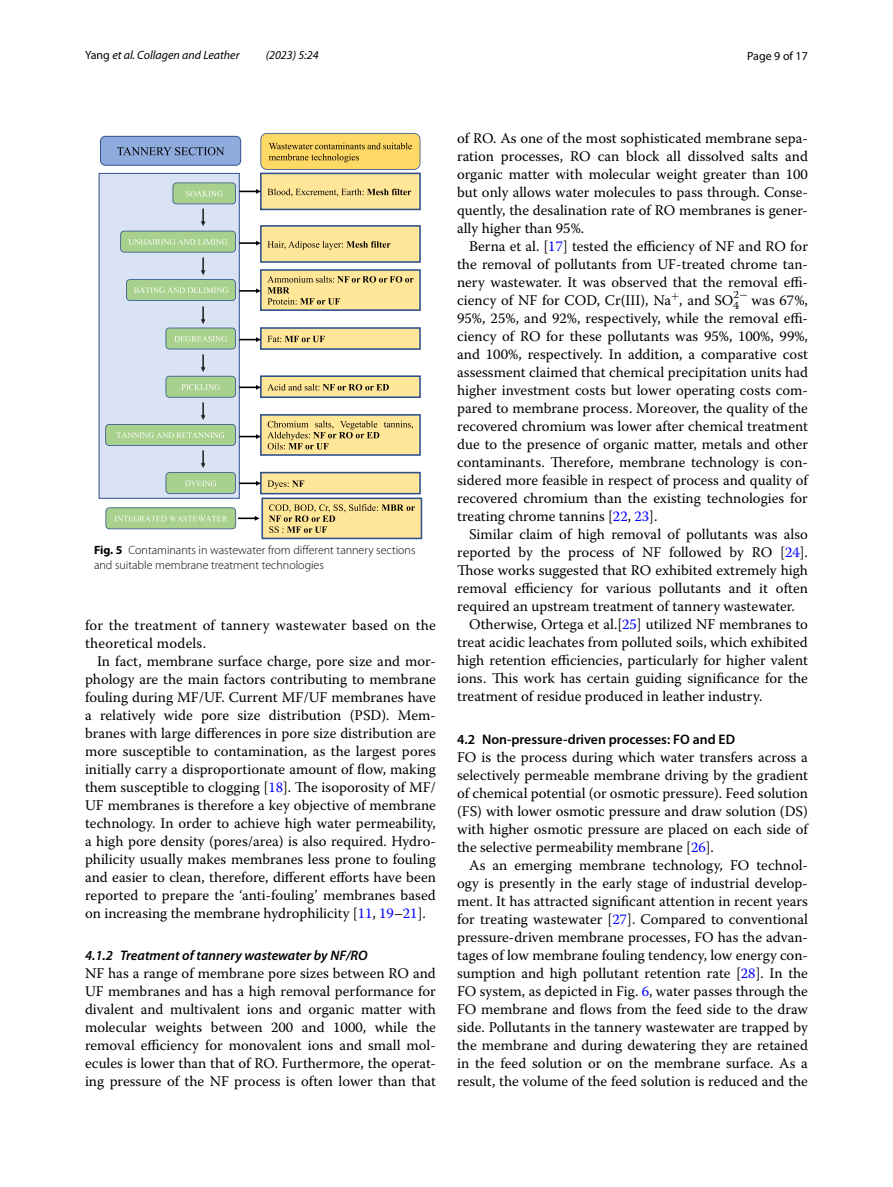
<style>
.page{position:relative;width:893px;height:1187px;background:#fff}
.page>*{position:absolute;margin:0;border:0;box-sizing:border-box;transform-origin:0 0}
.t1{font:14.7px/18px "Warnock Pro";color:#000;text-align:justify}
.t2{font:italic 600 13.8px "Myriad Pro";color:#000}
.t3{font:600 13.8px "Myriad Pro";color:#000}
.t4{font:300 12px/15px "Myriad Pro";color:#000}
.t5{font:italic 12px "Myriad Pro";color:#000}
.t6{font:12px "Myriad Pro";color:#000}
.s1{font-style:normal}
.s2{font-weight:700}
.s3{color:#00f}
.s4{font-family:"Warnock Pro Regular 2"}
</style>
<div class="page">
<div style="left:99px;top:173px;width:140px;height:325px;background:#dae3f3"></div>
<svg style="left:105px;top:133px;width:317px;height:406px"></svg>
<p class="t5" style="left:85px;top:48px;width:156px"><span class="s1">Yang</span> et al. Collagen and Leather</p>
<p class="t5" style="left:266px;top:48px;width:54px">(2023) 5:24</p>
<p class="t6" style="left:747px;top:48px;width:62px">Page 9 of 17</p>
<p class="t4" style="left:94px;top:543px;width:323px"><span class="s2">Fig. 5</span> Contaminants in wastewater from different tannery sections and suitable membrane treatment technologies</p>
<p class="t1" style="left:85px;top:616px;width:352px">for the treatment of tannery wastewater based on the theoretical models.</p>
<p class="t1" style="left:85px;top:652px;width:352px;text-indent:12px">In fact, membrane surface charge, pore size and mor&shy;phology are the main factors contributing to membrane fouling during MF/UF. Current MF/UF membranes have a relatively wide pore size distribution (PSD). Mem&shy;branes with large differences in pore size distribution are more susceptible to contamination, as the largest pores initially carry a disproportionate amount of flow, making them susceptible to clogging [<span class="s3">18</span>]. The isoporosity of MF/ UF membranes is therefore a key objective of membrane technology. In order to achieve high water permeability, a high pore density (pores/area) is also required. Hydro&shy;philicity usually makes membranes less prone to fouling and easier to clean, therefore, different efforts have been reported to prepare the ‘anti-fouling’ membranes based on increasing the membrane hydrophilicity [<span class="s3">11</span>, <span class="s3">19</span>–<span class="s3">21</span>].</p>
<p class="t2" style="left:85px;top:946px;width:284px">4.1.2 Treatment of tannery wastewater by NF/RO</p>
<p class="t1" style="left:85px;top:964px;width:352px">NF has a range of membrane pore sizes between RO and UF membranes and has a high removal performance for divalent and multivalent ions and organic matter with molecular weights between 200 and 1000, while the removal efficiency for monovalent ions and small mol&shy;ecules is lower than that of RO. Furthermore, the operat&shy;ing pressure of the NF process is often lower than that</p>
<p class="t1" style="left:457px;top:128px;width:352px">of RO. As one of the most sophisticated membrane sepa&shy;ration processes, RO can block all dissolved salts and organic matter with molecular weight greater than 100 but only allows water molecules to pass through. Conse&shy;quently, the desalination rate of RO membranes is gener&shy;ally higher than 95%.</p>
<p class="t1" style="left:457px;top:236px;width:352px;text-indent:12px">Berna et al. [<span class="s3">17</span>] tested the efficiency of NF and RO for the removal of pollutants from UF-treated chrome tan&shy;nery wastewater. It was observed that the removal effi&shy;ciency of NF for COD, Cr(III), Na<sup>+</sup>, and <span class="s4">SO</span><sup>2</sup><sup>−</sup></p>
<p class="t1" style="left:457px;top:290px;width:352px;text-indent:276px"><sub>4</sub> was 67%, 95%, 25%, and 92%, respectively, while the removal effi&shy;ciency of RO for these pollutants was 95%, 100%, 99%, and 100%, respectively. In addition, a comparative cost assessment claimed that chemical precipitation units had higher investment costs but lower operating costs com&shy;pared to membrane process. Moreover, the quality of the recovered chromium was lower after chemical treatment due to the presence of organic matter, metals and other contaminants. Therefore, membrane technology is con&shy;sidered more feasible in respect of process and quality of recovered chromium than the existing technologies for treating chrome tannins [<span class="s3">22</span>, <span class="s3">23</span>].</p>
<p class="t1" style="left:469px;top:524px;width:340px">Similar claim of high removal of pollutants was also</p>
<p class="t1" style="left:457px;top:542px;width:352px">reported by the process of NF followed by RO [<span class="s3">24</span>].</p>
<p class="t1" style="left:457px;top:560px;width:352px">Those works suggested that RO exhibited extremely high</p>
<p class="t1" style="left:457px;top:578px;width:352px">removal efficiency for various pollutants and it often</p>
<p class="t1" style="left:457px;top:596px;width:339px">required an upstream treatment of tannery wastewater.</p>
<p class="t1" style="left:469px;top:614px;width:340px">Otherwise, Ortega et al.[<span class="s3">25</span>] utilized NF membranes to</p>
<p class="t1" style="left:457px;top:632px;width:352px">treat acidic leachates from polluted soils, which exhibited</p>
<p class="t1" style="left:457px;top:650px;width:352px">high retention efficiencies, particularly for higher valent</p>
<p class="t1" style="left:457px;top:668px;width:352px">ions. This work has certain guiding significance for the</p>
<p class="t1" style="left:457px;top:686px;width:307px">treatment of residue produced in leather industry.</p>
<p class="t3" style="left:457px;top:730px;width:279px">4.2 Non‑pressure‑driven processes: FO and ED</p>
<p class="t1" style="left:457px;top:748px;width:352px">FO is the process during which water transfers across a selectively permeable membrane driving by the gradient of chemical potential (or osmotic pressure). Feed solution (FS) with lower osmotic pressure and draw solution (DS) with higher osmotic pressure are placed on each side of the selective permeability membrane [<span class="s3">26</span>].</p>
<p class="t1" style="left:457px;top:856px;width:352px;text-indent:12px">As an emerging membrane technology, FO technol&shy;ogy is presently in the early stage of industrial develop&shy;ment. It has attracted significant attention in recent years for treating wastewater [<span class="s3">27</span>]. Compared to conventional pressure-driven membrane processes, FO has the advan&shy;tages of low membrane fouling tendency, low energy con&shy;sumption and high pollutant retention rate [<span class="s3">28</span>]. In the FO system, as depicted in Fig. <span class="s3">6</span>, water passes through the FO membrane and flows from the feed side to the draw side. Pollutants in the tannery wastewater are trapped by the membrane and during dewatering they are retained in the feed solution or on the membrane surface. As a result, the volume of the feed solution is reduced and the</p>
</div>
